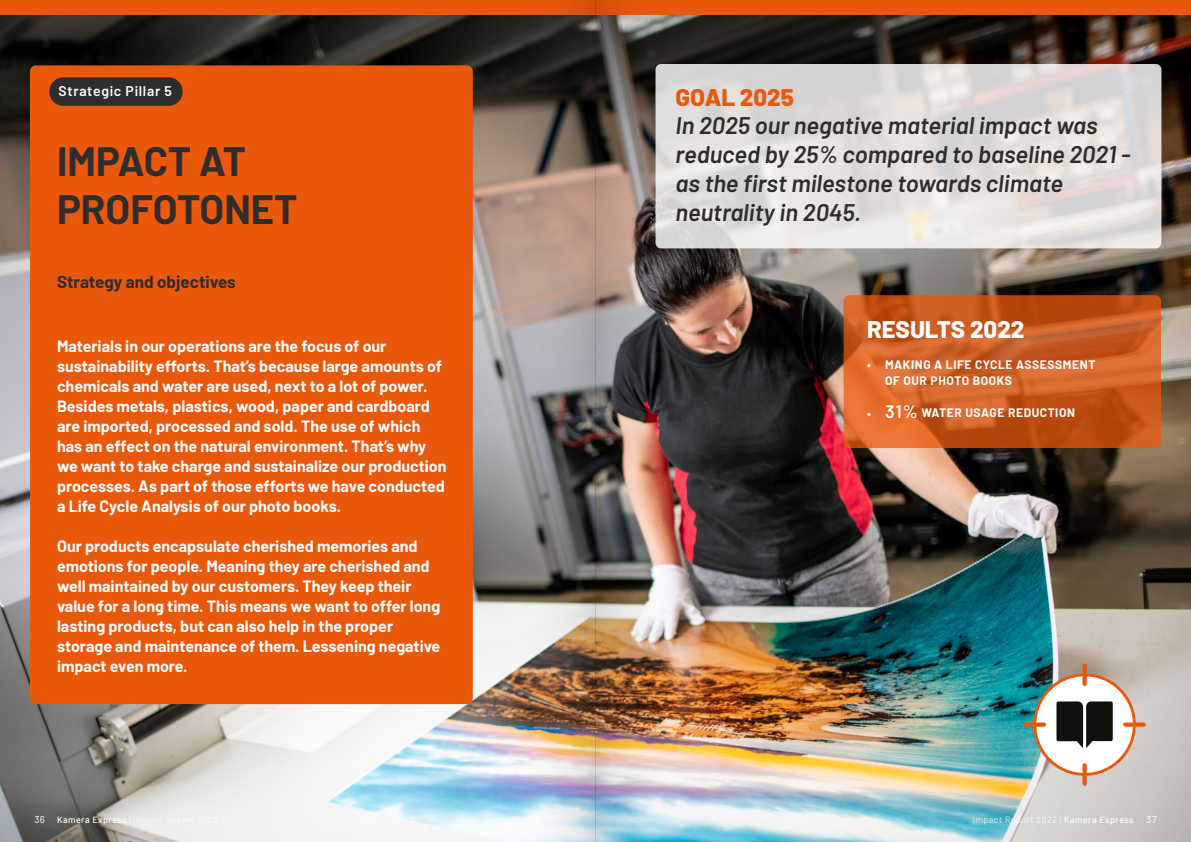
<style>
.page{position:relative;width:1191px;height:842px;background:#fff}
.page>*{position:absolute;margin:0;border:0;box-sizing:border-box;transform-origin:0 0}
.t1{font:700 40px/48px "Barlow";color:#2e2d2c}
.t2{font:italic 600 24px/28.8px "Barlow";color:#2e2d2c}
.t3{font:800 24px "Barlow";color:#fff}
.t4{font:800 24px "Barlow";color:#ea580c}
.t5{font:700 17px "Barlow";color:#2e2d2c}
.t6{font:700 16px/20px "Barlow";color:#fff}
.t7{font:600 14px "Barlow";letter-spacing:.05em;color:#fff}
.t8{font:700 12px/16px "Barlow";letter-spacing:.05em;color:#fff}
.t9{font:10px "Barlow";color:#fff}
.t10{font:300 9px "Barlow";letter-spacing:.05em;color:#fff}
.s1{font-weight:600;font-size:18px}
.s2{font-weight:500}
</style>
<div class="page">
<img style="left:0;top:14px;width:1191px;height:828px">
<div style="left:30px;top:65px;width:443px;height:639px;background:#ea580c;border-radius:6px"></div>
<div style="left:1034px;top:675px;width:100px;height:99px;background:#fff;border-radius:50%"></div>
<div style="left:1033px;top:673px;width:102px;height:103px;border:3px solid #ea580c;border-radius:50%"></div>
<svg style="left:1056px;top:701px;width:56px;height:47px;background:#403f3b"></svg>
<svg style="left:1082px;top:665px;width:4px;height:19px"></svg>
<div style="left:1125px;top:722px;width:18px;height:5px;background:#ea580c"></div>
<svg style="left:1082px;top:765px;width:4px;height:19px"></svg>
<div style="left:1025px;top:722px;width:19px;height:5px;background:#ea580c"></div>
<svg style="left:655px;top:64px;width:506px;height:184px;background:#e2dedc"></svg>
<svg style="left:843px;top:295px;width:318px;height:153px;background:#ca5c22"></svg>
<div style="left:0;top:0;width:1191px;height:14px;background:#ea580c"></div>
<div style="left:49px;top:77px;width:134px;height:29px;background:#2e2d2c;border-radius:14px"></div>
<img style="left:446px;top:0;width:149px;height:842px">
<img style="left:595px;top:0;width:149px;height:842px">
<p class="t7" style="left:59px;top:81px;width:115px">Strategic Pillar 5</p>
<h1 class="t1" style="left:57px;top:135px;width:242px">IMPACT AT<br>PROFOTONET</h1>
<p class="t5" style="left:57px;top:269px;width:180px">Strategy and objectives</p>
<p class="t6" style="left:57px;top:335px;width:391px">Materials in our operations are the focus of our sustainability efforts. That’s because large amounts of chemicals and water are used, next to a lot of power.<br>Besides metals, plastics, wood, paper and cardboard are imported, processed and sold. The use of which has an effect on the natural environment. That’s why we want to take charge and sustainalize our production processes. As part of those efforts we have conducted a Life Cycle Analysis of our photo books.</p>
<p class="t6" style="left:57px;top:535px;width:385px">Our products encapsulate cherished memories and emotions for people. Meaning they are cherished and well maintained by our customers. They keep their value for a long time. This means we want to offer long lasting products, but can also help in the proper storage and maintenance of them. Lessening negative impact even more.</p>
<h2 class="t4" style="left:675px;top:79px;width:120px">GOAL 2025</h2>
<h2 class="t2" style="left:675px;top:109px;width:456px">In 2025 our negative material impact was reduced by 25% compared to baseline 2021 - as the first milestone towards climate neutrality in 2045.</h2>
<h2 class="t3" style="left:867px;top:312px;width:159px">RESULTS 2022</h2>
<p class="t8" style="left:885px;top:356px;width:212px;text-indent:-18px">• MAKING A LIFE CYCLE ASSESSMENT<br>OF OUR PHOTO BOOKS</p>
<p class="t8" style="left:867px;top:404px;width:209px">• <span class="s1">31%</span> WATER USAGE REDUCTION</p>
<p class="t10" style="left:973px;top:813px;width:162px">Impact Report 2022 | <span class="s2">Kamera Express</span></p>
<p class="t9" style="left:1146px;top:812px;width:12px">37</p>
</div>
